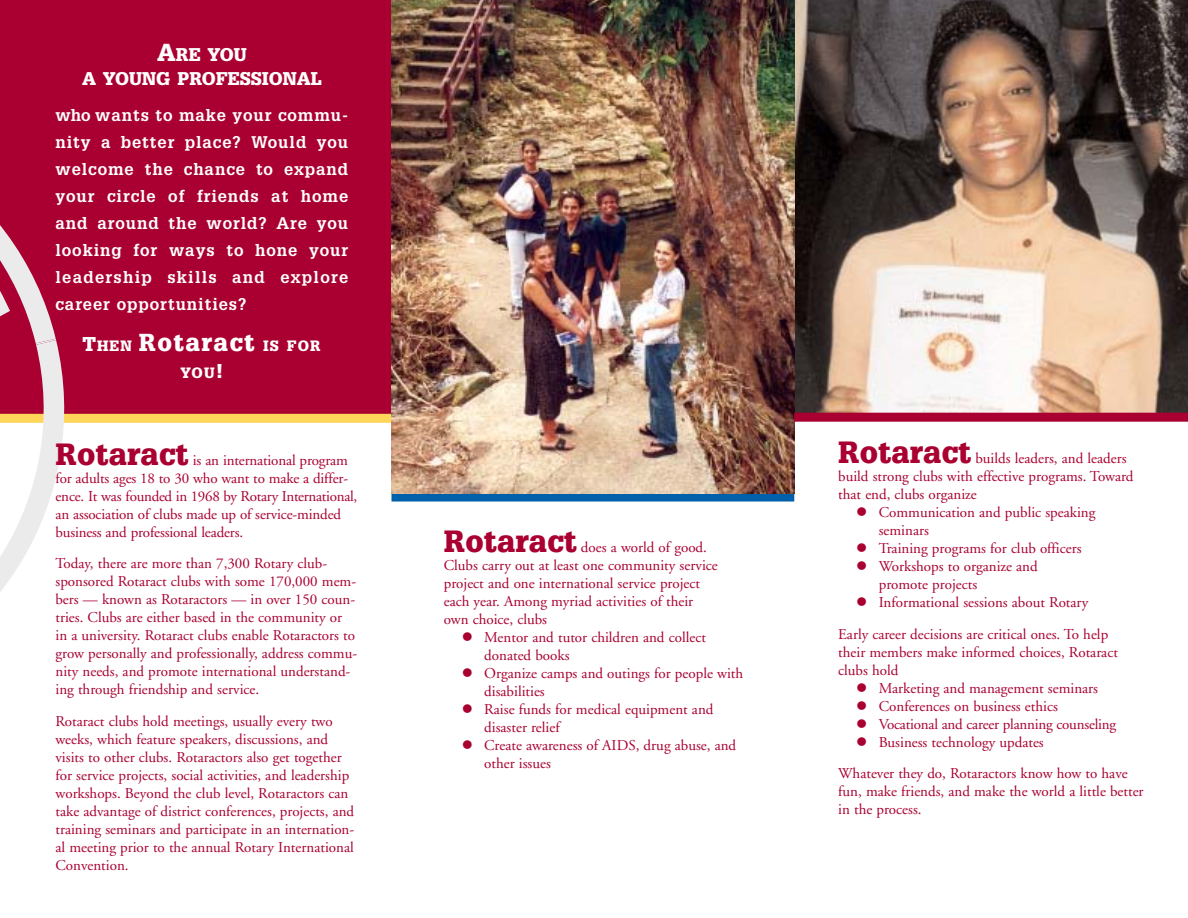
<style>
.page{position:relative;width:1188px;height:918px;background:#fff}
.page>*{position:absolute;margin:0;border:0;box-sizing:border-box;transform-origin:0 0}
.t1{font:900 18px/24px "Glypha";color:#fff;text-align:center}
.t2{font:700 16.5px/27px "Glypha";letter-spacing:.08em;color:#fff;text-align:justify}
.t3{font:15px/18px "Adobe Garamond";color:#a90031}
.t4{font:900 14.7px/27px "Glypha";letter-spacing:.075em;color:#fff;text-align:center}
.s1{font-size:24px}
.s2{font-size:19.5px}
.s3{font-family:"Glypha";font-weight:900;font-size:30px}
</style>
<div class="page">
<div style="left:0;top:0;width:392px;height:417px;background:#a90031"></div>
<div style="left:0;top:414px;width:392px;height:9px;background:#ffd659"></div>
<svg style="left:0;top:225px;width:94px;height:367px"></svg>
<div style="left:392px;top:493px;width:402px;height:9px;background:#0060a9"></div>
<img style="left:794px;top:0;width:394px;height:413px">
<img style="left:392px;top:0;width:402px;height:493px">
<div style="left:794px;top:413px;width:394px;height:9px;background:#a90031"></div>
<p class="t1" style="left:82px;top:44px;width:241px"><span class="s1">A</span>RE YOU<br>A YOUNG PROFESSIONAL</p>
<p class="t2" style="left:56px;top:103px;width:294px">who wants to make your commu&shy;nity a better place? Would you welcome the chance to expand your circle of friends at home and around the world? Are you looking for ways to hone your leadership skills and explore career opportunities?</p>
<p class="t4" style="left:83px;top:333px;width:239px"><span class="s2">T</span>HEN <span class="s1">Rotaract</span> IS FOR<br>YOU<span class="s2">!</span></p>
<p class="t3" style="left:56px;top:452px;width:303px"><span class="s3">Rotaract</span> is an international program for adults ages 18 to 30 who want to make a differ&shy;ence. It was founded in 1968 by Rotary International, an association of clubs made up of service-minded business and professional leaders.</p>
<p class="t3" style="left:56px;top:556px;width:303px">Today, there are more than 7,300 Rotary club&shy;sponsored Rotaract clubs with some 170,000 mem&shy;bers — known as Rotaractors — in over 150 coun&shy;tries. Clubs are either based in the community or in a university. Rotaract clubs enable Rotaractors to grow personally and professionally, address commu&shy;nity needs, and promote international understand&shy;ing through friendship and service.</p>
<p class="t3" style="left:56px;top:713px;width:300px">Rotaract clubs hold meetings, usually every two weeks, which feature speakers, discussions, and visits to other clubs. Rotaractors also get together for service projects, social activities, and leadership workshops. Beyond the club level, Rotaractors can take advantage of district conferences, projects, and training seminars and participate in an internation&shy;al meeting prior to the annual Rotary International Convention.</p>
<p class="t3" style="left:444px;top:539px;width:276px"><span class="s3">Rotaract</span> does a world of good.<br>Clubs carry out at least one community service project and one international service project each year. Among myriad activities of their own choice, clubs</p>
<p class="t3" style="left:484px;top:629px;width:261px">Mentor and tutor children and collect donated books<br>Organize camps and outings for people with disabilities<br>Raise funds for medical equipment and disaster relief<br>Create awareness of AIDS, drug abuse, and other issues</p>
<p class="t3" style="left:838px;top:451px;width:290px"><span class="s3">Rotaract</span> builds leaders, and leaders</p>
<p class="t3" style="left:838px;top:469px;width:297px">build strong clubs with effective programs. Toward</p>
<p class="t3" style="left:838px;top:487px;width:140px">that end, clubs organize</p>
<p class="t3" style="left:879px;top:505px;width:218px">Communication and public speaking</p>
<p class="t3" style="left:879px;top:523px;width:52px">seminars</p>
<p class="t3" style="left:879px;top:541px;width:204px">Training programs for club officers</p>
<p class="t3" style="left:879px;top:559px;width:161px">Workshops to organize and</p>
<p class="t3" style="left:879px;top:577px;width:100px">promote projects</p>
<p class="t3" style="left:879px;top:595px;width:211px">Informational sessions about Rotary</p>
<p class="t3" style="left:838px;top:627px;width:281px">Early career decisions are critical ones. To help their members make informed choices, Rotaract clubs hold</p>
<p class="t3" style="left:879px;top:681px;width:239px">Marketing and management seminars Conferences on business ethics Vocational and career planning counseling Business technology updates</p>
<p class="t3" style="left:838px;top:766px;width:307px">Whatever they do, Rotaractors know how to have fun, make friends, and make the world a little better in the process.</p>
</div>
